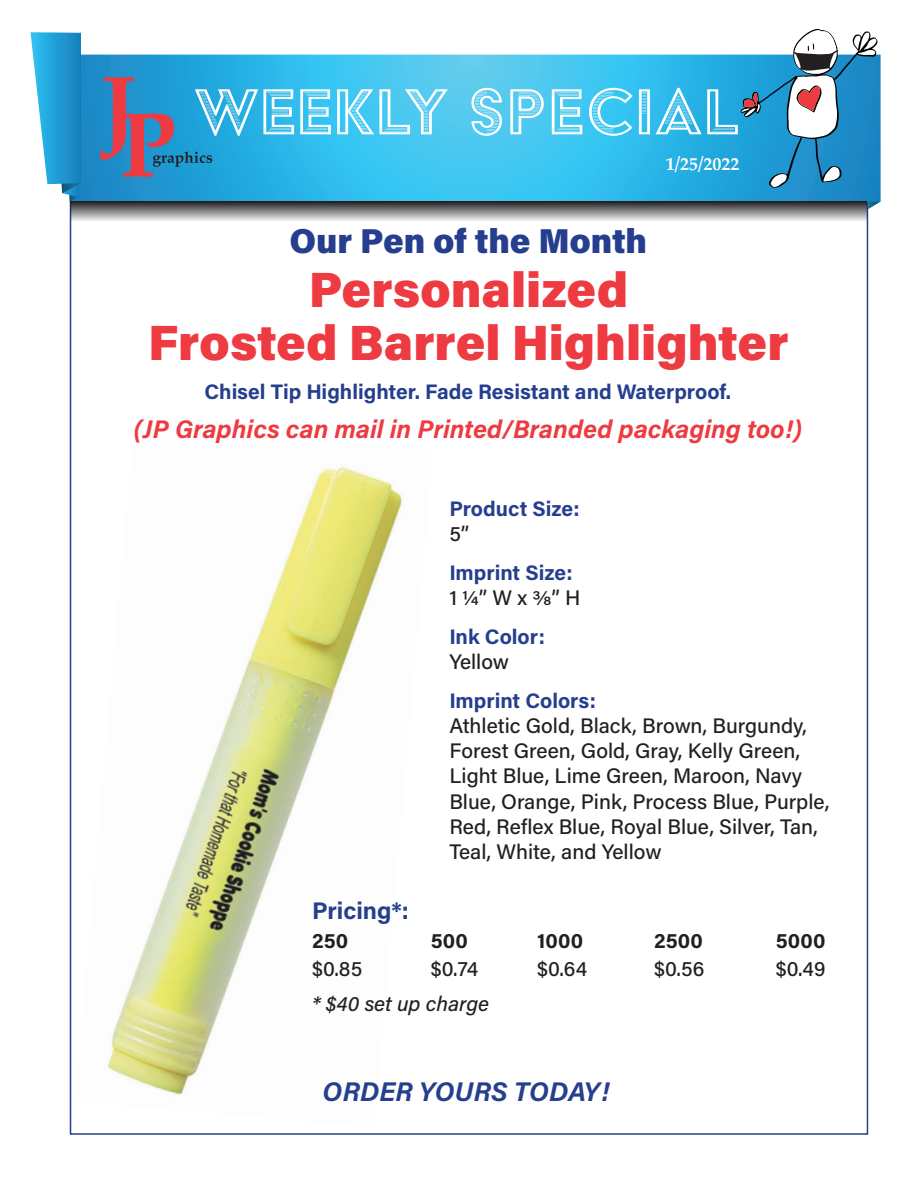
<style>
.page{position:relative;width:918px;height:1188px;background:#fff}
.page>*{position:absolute;margin:0;border:0;box-sizing:border-box;transform-origin:0 0}
.t1{font:75px "Acier BAT Text Gris";letter-spacing:.01em;color:#fff}
.t2{font:900 49.5px/52.5px "Acumin Pro";color:#ee3a41;text-align:center}
.t3{font:900 34.5px "Acumin Pro";letter-spacing:-.005em;color:#253f8e}
.t4{font:italic 700 27px "Acumin Pro";color:#253f8e}
.t5{font:italic 700 25.5px "Acumin Pro";color:#ee3a41}
.t6{font:700 24px "Acumin Pro";color:#253f8e}
.t7{font:500 21px/25.2px "Acumin Pro";color:#231f20}
.t8{font:700 21px/25.2px "Acumin Pro";color:#253f8e}
.t9{font:700 21px "Acumin Pro";letter-spacing:.01em;color:#231f20}
.t10{font:italic 500 21px "Acumin Pro";color:#231f20}
.t11{font:700 18px "Palatino";color:#fff}
.s1{font-weight:500;color:#231f20}
.s2{font-weight:700;color:#253f8e}
</style>
<div class="page">
<img style="left:107px;top:466px;width:295px;height:629px">
<svg style="left:81px;top:55px;width:660px;height:146px;background:#34b9e9"></svg>
<svg style="left:31px;top:32px;width:50px;height:170px"></svg>
<div style="left:70px;top:201px;width:797px;height:20px;background:linear-gradient(to bottom,#1f1c1d,#e5e4e5)"></div>
<svg style="left:741px;top:29px;width:139px;height:180px"></svg>
<svg style="left:100px;top:77px;width:112px;height:100px;background:#4b81af"></svg>
<p class="t1" style="left:194px;top:72px;width:547px">WEEKLY SPECIAL</p>
<p class="t11" style="left:666px;top:148px;width:75px">1/25/2022</p>
<p class="t3" style="left:290px;top:216px;width:359px">Our Pen of the Month</p>
<p class="t2" style="left:148px;top:261px;width:642px">Personalized<br>Frosted Barrel Highlighter</p>
<p class="t8" style="left:205px;top:378px;width:528px">Chisel Tip Highlighter. Fade Resistant and Waterproof.</p>
<p class="t5" style="left:134px;top:411px;width:669px">(JP Graphics can mail in Printed/Branded packaging too!)</p>
<p class="t8" style="left:449px;top:495px;width:132px">Product Size:</p>
<p class="t7" style="left:449px;top:521px;width:21px">5”</p>
<p class="t8" style="left:449px;top:559px;width:125px">Imprint Size:</p>
<p class="t7" style="left:449px;top:584px;width:133px">1 ¼” W x ⅜” H</p>
<p class="t8" style="left:449px;top:623px;width:97px">Ink Color:<br><span class="s1">Yellow</span></p>
<p class="t7" style="left:449px;top:687px;width:382px"><span class="s2">Imprint Colors:<br></span>Athletic Gold, Black, Brown, Burgundy, Forest Green, Gold, Gray, Kelly Green, Light Blue, Lime Green, Maroon, Navy Blue, Orange, Pink, Process Blue, Purple, Red, Reflex Blue, Royal Blue, Silver, Tan, Teal, White, and Yellow</p>
<p class="t6" style="left:312px;top:894px;width:98px">Pricing*:</p>
<p class="t9" style="left:312px;top:926px;width:38px">250</p>
<p class="t9" style="left:431px;top:926px;width:39px">500</p>
<p class="t9" style="left:537px;top:926px;width:47px">1000</p>
<p class="t9" style="left:654px;top:926px;width:50px">2500</p>
<p class="t9" style="left:776px;top:926px;width:51px">5000</p>
<p class="t7" style="left:312px;top:955px;width:52px">$0.85</p>
<p class="t7" style="left:431px;top:955px;width:49px">$0.74</p>
<p class="t7" style="left:537px;top:955px;width:52px">$0.64</p>
<p class="t7" style="left:654px;top:955px;width:52px">$0.56</p>
<p class="t7" style="left:776px;top:955px;width:51px">$0.49</p>
<p class="t10" style="left:312px;top:989px;width:178px">* $40 set up charge</p>
<p class="t4" style="left:323px;top:1073px;width:288px">ORDER YOURS TODAY!</p>
</div>
